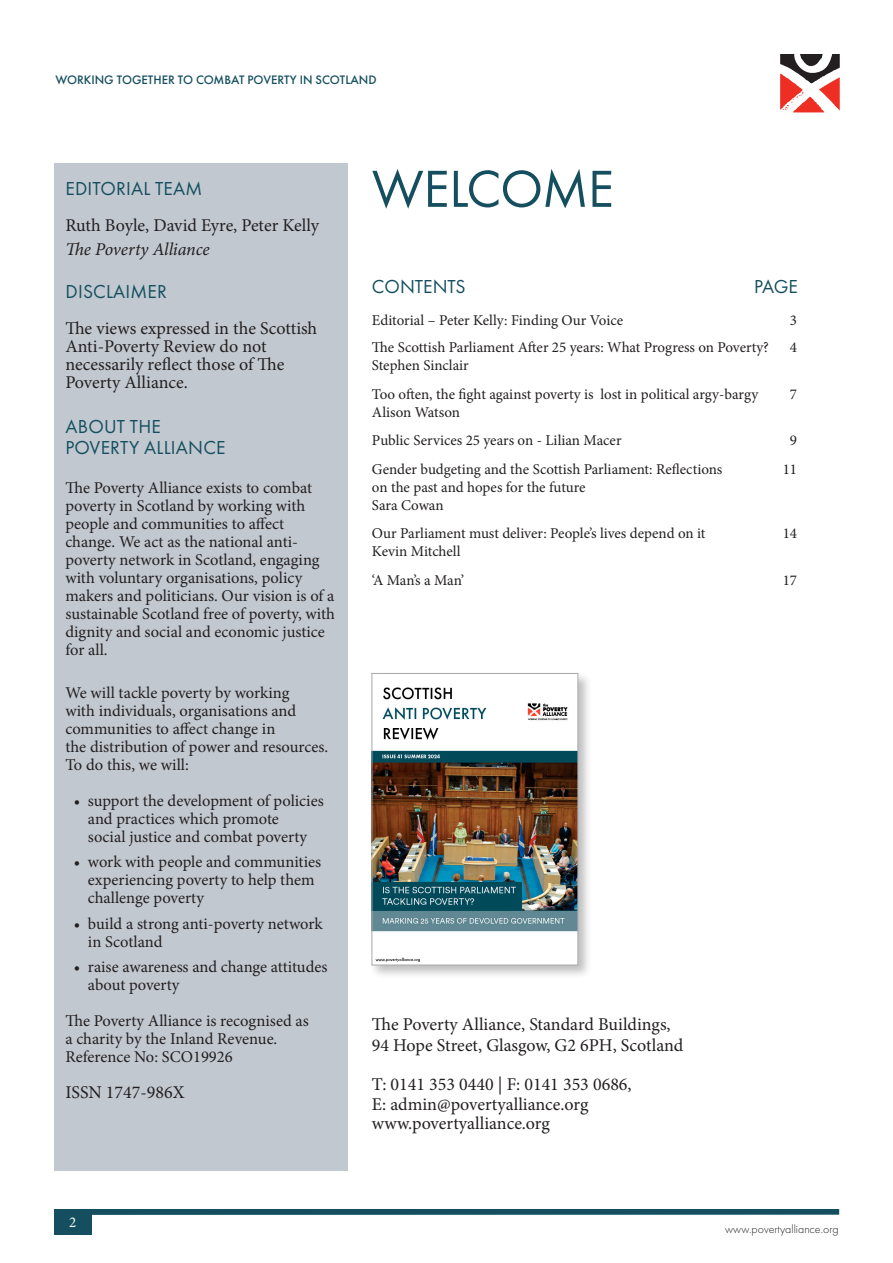
<style>
.page{position:relative;width:893px;height:1263px;background:#fff}
.page>*{position:absolute;margin:0;border:0;box-sizing:border-box;transform-origin:0 0}
.body_text{font:54px "Futura PT";letter-spacing:-.015em;color:#154f5f}
.Contents_page_credits_italic{font:19.5px/21px "Futura PT";letter-spacing:.01em;color:#154f5f}
.Contents_page_credits_headings{font:19.5px "Futura PT";letter-spacing:.01em;color:#154f5f}
.body_text-2{font:19.5px "Futura PT";color:#154f5f}
.Contents_page_credits_italic-2{font:18px/18px "Minion Pro";color:#231f20}
.Contents_page_credits_name{font:18px/21px "Minion Pro";color:#231f20}
.Contents_page_credits_body_text{font:18px "Minion Pro";color:#231f20}
.Contents_page_credits_headings-2{font:18px "Minion Pro";color:#231f20}
.Contents_page_credits_italic-3{font:italic 18px "Minion Pro";letter-spacing:-.005em;color:#231f20}
.Contents_page_credits_body_text-2{font:16.5px/18px "Minion Pro";color:#231f20}
.Contents_page_credits_italic-4{font:16.5px/18px "Minion Pro";color:#231f20}
.Contents_page_credits_name-2{font:15px/18px "Minion Pro";letter-spacing:-.005em;color:#231f20}
.body_text-3{font:15px "Minion Pro";color:#fff}
.t1{font:500 12.75px "Futura PT";color:#154f5f}
.t2{font:300 12px "Futura PT";color:#231f20}
</style>
<div class="page">
<div style="left:54px;top:1209px;width:785px;height:6px;background:#154f5f"></div>
<div style="left:54px;top:1209px;width:37px;height:25px;background:#154f5f"></div>
<div style="left:54px;top:164px;width:293px;height:1007px;background:#c1c8d0"></div>
<svg style="left:780px;top:54px;width:59px;height:58px"></svg>
<div style="left:369px;top:671px;width:223px;height:308px;background:#231f20;opacity:.29"></div>
<img style="left:374px;top:675px;width:202px;height:288px">
<div style="left:372px;top:673px;width:206px;height:292px;border:1px solid #a8a9ad"></div>
<p class="t1" style="left:55px;top:72px;width:323px">WORKING TOGETHER TO COMBAT POVERTY IN SCOTLAND</p>
<p class="Contents_page_credits_headings" style="left:66px;top:177px;width:138px">EDITORIAL TEAM</p>
<p class="Contents_page_credits_headings-2" style="left:65px;top:213px;width:255px">Ruth Boyle, David Eyre, Peter Kelly</p>
<p class="Contents_page_credits_italic-3" style="left:65px;top:237px;width:146px">The Poverty Alliance</p>
<p class="Contents_page_credits_italic" style="left:66px;top:281px;width:103px">DISCLAIMER</p>
<p class="Contents_page_credits_italic-2" style="left:65px;top:319px;width:253px">The views expressed in the Scottish<br>Anti-Poverty Review do not necessarily reflect those of The<br>Poverty Alliance.</p>
<p class="Contents_page_credits_italic" style="left:66px;top:416px;width:162px">ABOUT THE<br>POVERTY ALLIANCE</p>
<p class="Contents_page_credits_italic-4" style="left:65px;top:479px;width:271px">The Poverty Alliance exists to combat poverty in Scotland by working with people and communities to affect change. We act as the national anti&shy;poverty network in Scotland, engaging with voluntary organisations, policy makers and politicians. Our vision is of a sustainable Scotland free of poverty, with dignity and social and economic justice for all.</p>
<p class="Contents_page_credits_body_text-2" style="left:65px;top:683px;width:232px">We will tackle poverty by working with individuals, organisations and communities to affect change in</p>
<p class="Contents_page_credits_body_text-2" style="left:65px;top:737px;width:264px">the distribution of power and resources.<br>To do this, we will:</p>
<p class="Contents_page_credits_body_text-2" style="left:88px;top:791px;width:237px;text-indent:-14px">• support the development of policies and practices which promote<br>social justice and combat poverty</p>
<p class="Contents_page_credits_body_text-2" style="left:88px;top:853px;width:235px;text-indent:-14px">• work with people and communities experiencing poverty to help them challenge poverty</p>
<p class="Contents_page_credits_body_text-2" style="left:88px;top:914px;width:236px;text-indent:-14px">• build a strong anti-poverty network in Scotland</p>
<p class="Contents_page_credits_body_text-2" style="left:88px;top:958px;width:241px;text-indent:-14px">• raise awareness and change attitudes about poverty</p>
<p class="Contents_page_credits_body_text-2" style="left:65px;top:1012px;width:245px">The Poverty Alliance is recognised as</p>
<p class="Contents_page_credits_body_text-2" style="left:65px;top:1030px;width:213px">a charity by the Inland Revenue.</p>
<p class="Contents_page_credits_body_text-2" style="left:65px;top:1048px;width:169px">Reference No: SCO19926</p>
<p class="Contents_page_credits_body_text" style="left:65px;top:1080px;width:121px">ISSN 1747-986X</p>
<p class="body_text-3" style="left:69px;top:1212px;width:9px">2</p>
<p class="body_text" style="left:372px;top:157px;width:243px">WELCOME</p>
<p class="body_text-2" style="left:372px;top:275px;width:95px">CONTENTS</p>
<p class="body_text-2" style="left:754px;top:275px;width:45px">PAGE</p>
<p class="Contents_page_credits_name-2" style="left:372px;top:311px;width:253px">Editorial – Peter Kelly: Finding Our Voice</p>
<p class="Contents_page_credits_name-2" style="left:790px;top:311px;width:9px">3</p>
<p class="Contents_page_credits_name-2" style="left:372px;top:338px;width:399px">The Scottish Parliament After 25 years: What Progress on Poverty?</p>
<p class="Contents_page_credits_name-2" style="left:790px;top:338px;width:9px">4</p>
<p class="Contents_page_credits_name-2" style="left:372px;top:356px;width:98px">Stephen Sinclair</p>
<p class="Contents_page_credits_name-2" style="left:372px;top:385px;width:388px">Too often, the fight against poverty is lost in political argy-bargy</p>
<p class="Contents_page_credits_name-2" style="left:790px;top:385px;width:9px">7</p>
<p class="Contents_page_credits_name-2" style="left:372px;top:403px;width:90px">Alison Watson</p>
<p class="Contents_page_credits_name-2" style="left:372px;top:431px;width:251px">Public Services 25 years on - Lilian Macer</p>
<p class="Contents_page_credits_name-2" style="left:790px;top:431px;width:9px">9</p>
<p class="Contents_page_credits_name-2" style="left:372px;top:460px;width:352px">Gender budgeting and the Scottish Parliament: Reflections</p>
<p class="Contents_page_credits_name-2" style="left:783px;top:460px;width:16px">11</p>
<p class="Contents_page_credits_name-2" style="left:372px;top:478px;width:215px">on the past and hopes for the future<br>Sara Cowan</p>
<p class="Contents_page_credits_name-2" style="left:372px;top:524px;width:335px">Our Parliament must deliver: People’s lives depend on it</p>
<p class="Contents_page_credits_name-2" style="left:783px;top:524px;width:16px">14</p>
<p class="Contents_page_credits_name-2" style="left:372px;top:542px;width:90px">Kevin Mitchell</p>
<p class="Contents_page_credits_name-2" style="left:372px;top:571px;width:94px">‘A Man’s a Man’</p>
<p class="Contents_page_credits_name-2" style="left:783px;top:571px;width:16px">17</p>
<p class="Contents_page_credits_name" style="left:372px;top:1014px;width:313px">The Poverty Alliance, Standard Buildings,<br>94 Hope Street, Glasgow, G2 6PH, Scotland</p>
<p class="Contents_page_credits_body_text" style="left:372px;top:1072px;width:261px">T: 0141 353 0440 | F: 0141 353 0686,</p>
<p class="Contents_page_credits_body_text" style="left:372px;top:1092px;width:218px">E: admin@povertyalliance.org</p>
<p class="Contents_page_credits_italic-2" style="left:372px;top:1114px;width:179px">www.povertyalliance.org</p>
<p class="t2" style="left:725px;top:1222px;width:115px">www.povertyalliance.org</p>
</div>
